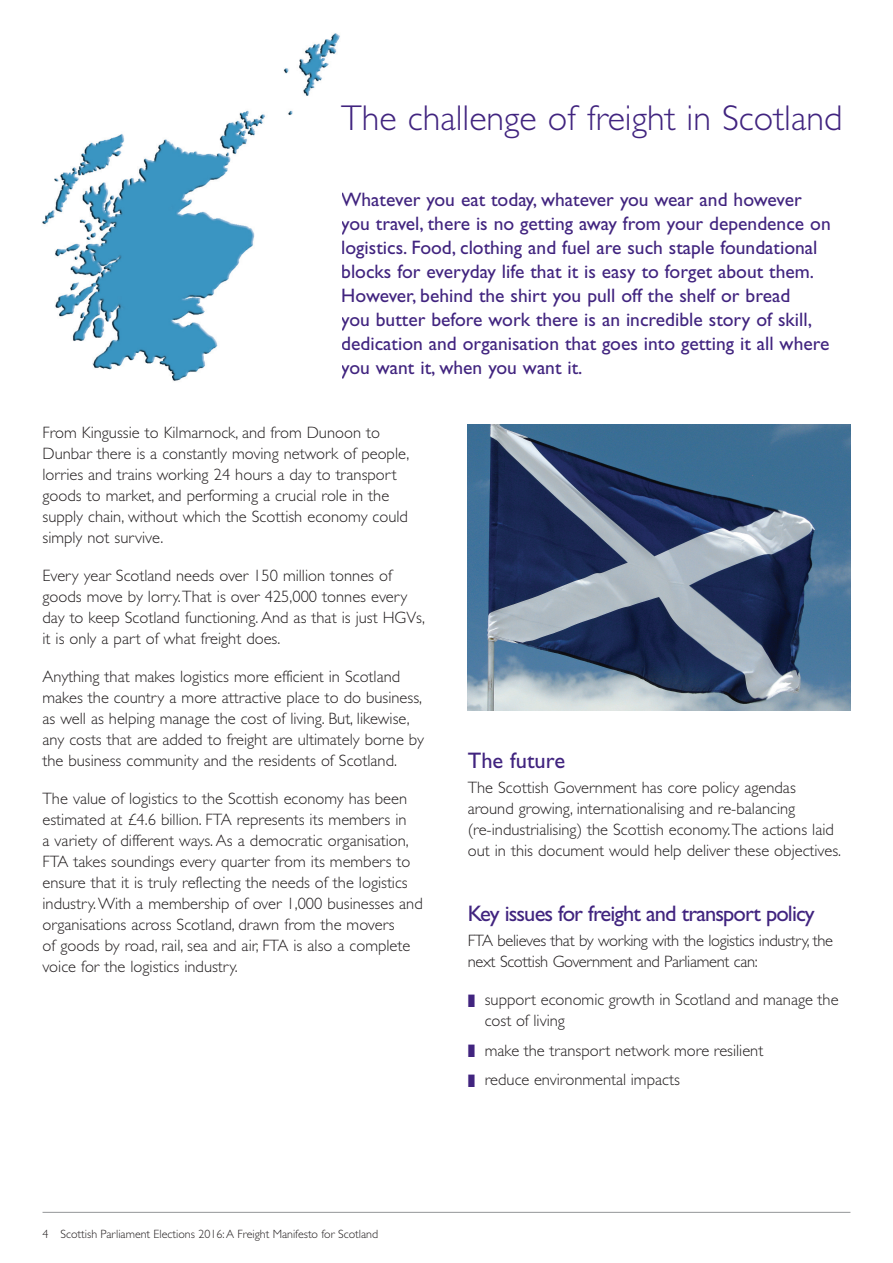
<style>
.page{position:relative;width:893px;height:1263px;background:#fff}
.page>*{position:absolute;margin:0;border:0;box-sizing:border-box;transform-origin:0 0}
.t1{font:300 36px "Gill Sans";color:#41247f}
.t2{font:22.5px "Gill Sans";letter-spacing:-.04em;color:#41247f}
.t3{font:22.5px "Gill Sans";color:#41247f}
.t4{font:19.5px/24px "Gill Sans";color:#41247f}
.t5{font:300 16.5px/21px "Gill Sans";color:#231f20}
.t6{font:300 16.5px/21px "Gill Sans";letter-spacing:-.02em;color:#231f20}
.t7{font:300 12px "Gill Sans";color:#231f20}
.s1{color:#41247f}
</style>
<div class="page">
<hr style="left:43px;top:1212px;width:807px;height:1px;background:#939598">
<img style="left:42px;top:33px;width:298px;height:348px">
<img style="left:468px;top:424px;width:382px;height:286px">
<h1 class="t1" style="left:341px;top:97px;width:503px">The challenge of freight in Scotland</h1>
<p class="t4" style="left:341px;top:188px;width:491px">Whatever you eat today, whatever you wear and however you travel, there is no getting away from your dependence on logistics. Food, clothing and fuel are such staple foundational blocks for everyday life that it is easy to forget about them.<br>However, behind the shirt you pull off the shelf or bread<br>you butter before work there is an incredible story of skill, dedication and organisation that goes into getting it all where you want it, when you want it.</p>
<p class="t5" style="left:43px;top:422px;width:368px">From Kingussie to Kilmarnock, and from Dunoon to Dunbar there is a constantly moving network of people, lorries and trains working 24 hours a day to transport goods to market, and performing a crucial role in the supply chain, without which the Scottish economy could simply not survive.</p>
<p class="t5" style="left:43px;top:565px;width:384px">Every year Scotland needs over 150 million tonnes of goods move by lorry. That is over 425,000 tonnes every day to keep Scotland functioning. And as that is just HGVs, it is only a part of what freight does.</p>
<p class="t5" style="left:43px;top:666px;width:383px">Anything that makes logistics more efficient in Scotland makes the country a more attractive place to do business, as well as helping manage the cost of living. But, likewise, any costs that are added to freight are ultimately borne by the business community and the residents of Scotland.</p>
<p class="t5" style="left:43px;top:788px;width:382px">The value of logistics to the Scottish economy has been estimated at £4.6 billion. FTA represents its members in<br>a variety of different ways. As a democratic organisation, FTA takes soundings every quarter from its members to ensure that it is truly reflecting the needs of the logistics industry. With a membership of over 1,000 businesses and organisations across Scotland, drawn from the movers<br>of goods by road, rail, sea and air, FTA is also a complete voice for the logistics industry.</p>
<h2 class="t3" style="left:468px;top:747px;width:99px">The future</h2>
<p class="t5" style="left:468px;top:777px;width:375px">The Scottish Government has core policy agendas around growing, internationalising and re-balancing (re-industrialising) the Scottish economy. The actions laid out in this document would help deliver these objectives.</p>
<h2 class="t2" style="left:468px;top:901px;width:349px">Key issues for freight and transport policy</h2>
<p class="t6" style="left:468px;top:930px;width:367px">FTA believes that by working with the logistics industry, the next Scottish Government and Parliament can:</p>
<p class="t5" style="left:485px;top:989px;width:355px;text-indent:-17px"><span class="s1">❚</span> support economic growth in Scotland and manage the cost of living</p>
<p class="t5" style="left:468px;top:1036px;width:297px;line-height:29.5px"><span class="s1">❚</span> make the transport network more resilient <span class="s1">❚</span> reduce environmental impacts</p>
<p class="t7" style="left:43px;top:1227px;width:337px">4 Scottish Parliament Elections 2016: A Freight Manifesto for Scotland</p>
</div>
